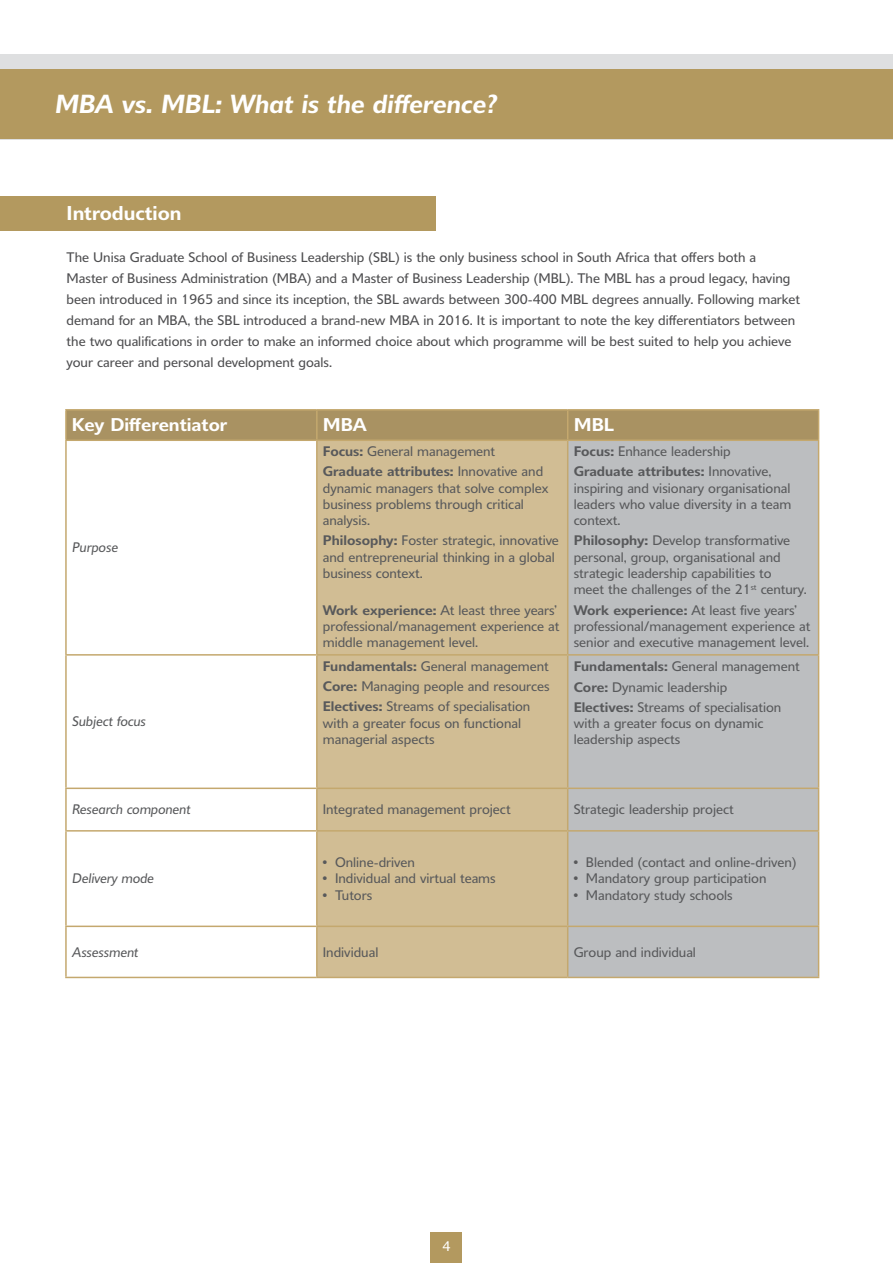
<style>
.page{position:relative;width:893px;height:1263px;background:#fff}
.page>*{position:absolute;margin:0;border:0;box-sizing:border-box;transform-origin:0 0}
.t1{font:italic 600 25.5px "Delargo DT";color:#fff}
.t2{font:600 19.5px "Delargo DT";color:#fff}
.t3{font:600 18px "Delargo DT";color:#fff}
.t4{font:13.5px/16.2px "Delargo DT";color:#58595b}
.t5{font:13.5px/21px "Delargo DT";color:#4d4d4f}
.t6{font:italic 13.5px "Delargo DT";color:#58595b}
.t7{font:13.5px "Delargo DT";color:#fff}
.s1{font-weight:600}
</style>
<div class="page">
<div style="left:0;top:54px;width:893px;height:85px;background:#dedfe0"></div>
<div style="left:0;top:69px;width:893px;height:70px;background:#b3995f"></div>
<div style="left:431px;top:1233px;width:31px;height:30px;background:#b3995f"></div>
<div style="left:317px;top:441px;width:251px;height:536px;background:#d1bd94"></div>
<div style="left:568px;top:441px;width:251px;height:536px;background:#bcbec0"></div>
<hr style="left:65px;top:409px;width:252px;height:2px;background:#c4a86e">
<hr style="left:65px;top:411px;width:2px;height:28px;background:#c4a86e">
<hr style="left:317px;top:409px;width:251px;height:2px;background:#c4a86e">
<hr style="left:568px;top:409px;width:251px;height:2px;background:#c4a86e">
<div style="left:67px;top:410px;width:752px;height:29px;background:#a99262"></div>
<hr style="left:65px;top:439px;width:252px;height:2px;background:#c4a86e">
<hr style="left:65px;top:441px;width:2px;height:213px;background:#c4a86e">
<hr style="left:317px;top:439px;width:251px;height:2px;background:#c4a86e">
<hr style="left:316px;top:441px;width:2px;height:213px;background:#c4a86e">
<hr style="left:568px;top:439px;width:251px;height:2px;background:#c4a86e">
<hr style="left:567px;top:441px;width:1px;height:213px;background:#c4a86e">
<hr style="left:818px;top:441px;width:1px;height:213px;background:#c4a86e">
<hr style="left:65px;top:654px;width:252px;height:2px;background:#c4a86e">
<hr style="left:65px;top:656px;width:2px;height:131px;background:#c4a86e">
<hr style="left:317px;top:654px;width:251px;height:2px;background:#c4a86e">
<hr style="left:316px;top:656px;width:2px;height:131px;background:#c4a86e">
<hr style="left:568px;top:654px;width:251px;height:2px;background:#c4a86e">
<hr style="left:567px;top:656px;width:1px;height:131px;background:#c4a86e">
<hr style="left:818px;top:656px;width:1px;height:131px;background:#c4a86e">
<hr style="left:65px;top:787px;width:252px;height:2px;background:#c4a86e">
<hr style="left:65px;top:789px;width:2px;height:41px;background:#c4a86e">
<hr style="left:317px;top:787px;width:251px;height:2px;background:#c4a86e">
<hr style="left:316px;top:789px;width:2px;height:41px;background:#c4a86e">
<hr style="left:568px;top:787px;width:251px;height:2px;background:#c4a86e">
<hr style="left:567px;top:789px;width:1px;height:41px;background:#c4a86e">
<hr style="left:818px;top:789px;width:1px;height:41px;background:#c4a86e">
<hr style="left:65px;top:830px;width:252px;height:1px;background:#c4a86e">
<hr style="left:65px;top:832px;width:2px;height:93px;background:#c4a86e">
<hr style="left:317px;top:830px;width:251px;height:1px;background:#c4a86e">
<hr style="left:316px;top:832px;width:2px;height:93px;background:#c4a86e">
<hr style="left:568px;top:830px;width:251px;height:1px;background:#c4a86e">
<hr style="left:567px;top:832px;width:1px;height:93px;background:#c4a86e">
<hr style="left:818px;top:832px;width:1px;height:93px;background:#c4a86e">
<hr style="left:65px;top:925px;width:252px;height:2px;background:#c4a86e">
<hr style="left:65px;top:927px;width:2px;height:50px;background:#c4a86e">
<hr style="left:317px;top:925px;width:251px;height:2px;background:#c4a86e">
<hr style="left:316px;top:927px;width:2px;height:50px;background:#c4a86e">
<hr style="left:568px;top:925px;width:251px;height:2px;background:#c4a86e">
<hr style="left:567px;top:927px;width:1px;height:50px;background:#c4a86e">
<hr style="left:818px;top:927px;width:1px;height:50px;background:#c4a86e">
<hr style="left:65px;top:977px;width:252px;height:1px;background:#c4a86e">
<hr style="left:317px;top:977px;width:251px;height:1px;background:#c4a86e">
<hr style="left:568px;top:977px;width:251px;height:1px;background:#c4a86e">
<div style="left:0;top:196px;width:436px;height:34px;background:#b3995f"></div>
<h1 class="t1" style="left:54px;top:89px;width:444px">MBA vs. MBL: What is the difference?</h1>
<h2 class="t2" style="left:67px;top:201px;width:116px">Introduction</h2>
<p class="t5" style="left:67px;top:246px;width:735px">The Unisa Graduate School of Business Leadership (SBL) is the only business school in South Africa that offers both a Master of Business Administration (MBA) and a Master of Business Leadership (MBL). The MBL has a proud legacy, having been introduced in 1965 and since its inception, the SBL awards between 300-400 MBL degrees annually. Following market demand for an MBA, the SBL introduced a brand-new MBA in 2016. It is important to note the key differentiators between the two qualifications in order to make an informed choice about which programme will be best suited to help you achieve your career and personal development goals.</p>
<h3 class="t3" style="left:72px;top:414px;width:157px">Key Differentiator</h3>
<h3 class="t3" style="left:323px;top:414px;width:45px">MBA</h3>
<h3 class="t3" style="left:574px;top:414px;width:42px">MBL</h3>
<p class="t6" style="left:72px;top:539px;width:47px">Purpose</p>
<p class="t6" style="left:72px;top:713px;width:75px">Subject focus</p>
<p class="t4" style="left:323px;top:441px;width:222px;line-height:20.4px"><span class="s1">Focus:</span> General management<br><span class="s1">Graduate attributes:</span> Innovative and</p>
<p class="t4" style="left:323px;top:479px;width:227px">dynamic managers that solve complex business problems through critical analysis.</p>
<p class="t4" style="left:323px;top:532px;width:238px"><span class="s1">Philosophy:</span> Foster strategic, innovative and entrepreneurial thinking in a global business context.</p>
<p class="t4" style="left:323px;top:601px;width:238px"><span class="s1">Work experience:</span> At least three years’ professional/management experience at middle management level.</p>
<p class="t4" style="left:323px;top:655px;width:228px;line-height:20.4px;text-align:justify"><span class="s1">Fundamentals:</span> General management <span class="s1">Core:</span> Managing people and resources <span class="s1">Electives:</span> Streams of specialisation</p>
<p class="t4" style="left:323px;top:714px;width:200px">with a greater focus on functional managerial aspects</p>
<p class="t4" style="left:574px;top:441px;width:199px;line-height:20.4px"><span class="s1">Focus:</span> Enhance leadership<br><span class="s1">Graduate attributes:</span> Innovative,</p>
<p class="t4" style="left:574px;top:479px;width:219px;text-align:justify">inspiring and visionary organisational leaders who value diversity in a team context.</p>
<p class="t4" style="left:574px;top:532px;width:235px"><span class="s1">Philosophy:</span> Develop transformative personal, group, organisational and strategic leadership capabilities to<br>meet the challenges of the 21<sup>st</sup> century.</p>
<p class="t4" style="left:574px;top:601px;width:238px"><span class="s1">Work experience:</span> At least five years’ professional/management experience at senior and executive management level.</p>
<p class="t4" style="left:574px;top:655px;width:228px;line-height:20.5px"><span class="s1">Fundamentals:</span> General management<br><span class="s1">Core:</span> Dynamic leadership<br><span class="s1">Electives:</span> Streams of specialisation</p>
<p class="t4" style="left:574px;top:715px;width:191px">with a greater focus on dynamic leadership aspects</p>
<p class="t6" style="left:72px;top:801px;width:120px">Research component</p>
<p class="t4" style="left:323px;top:801px;width:189px">Integrated management project</p>
<p class="t4" style="left:574px;top:801px;width:162px">Strategic leadership project</p>
<p class="t6" style="left:72px;top:870px;width:83px">Delivery mode</p>
<p class="t4" style="left:323px;top:854px;width:94px"><sup>•</sup> Online-driven</p>
<p class="t4" style="left:323px;top:870px;width:174px"><sup>•</sup> Individual and virtual teams</p>
<p class="t4" style="left:323px;top:886px;width:51px"><sup>•</sup> Tutors</p>
<p class="t4" style="left:574px;top:854px;width:224px"><sup>•</sup> Blended (contact and online-driven)</p>
<p class="t4" style="left:574px;top:870px;width:194px"><sup>•</sup> Mandatory group participation</p>
<p class="t4" style="left:574px;top:886px;width:161px"><sup>•</sup> Mandatory study schools</p>
<p class="t6" style="left:72px;top:944px;width:68px">Assessment</p>
<p class="t4" style="left:323px;top:944px;width:57px">Individual</p>
<p class="t4" style="left:574px;top:944px;width:124px">Group and individual</p>
<p class="t7" style="left:442px;top:1237px;width:10px">4</p>
</div>
